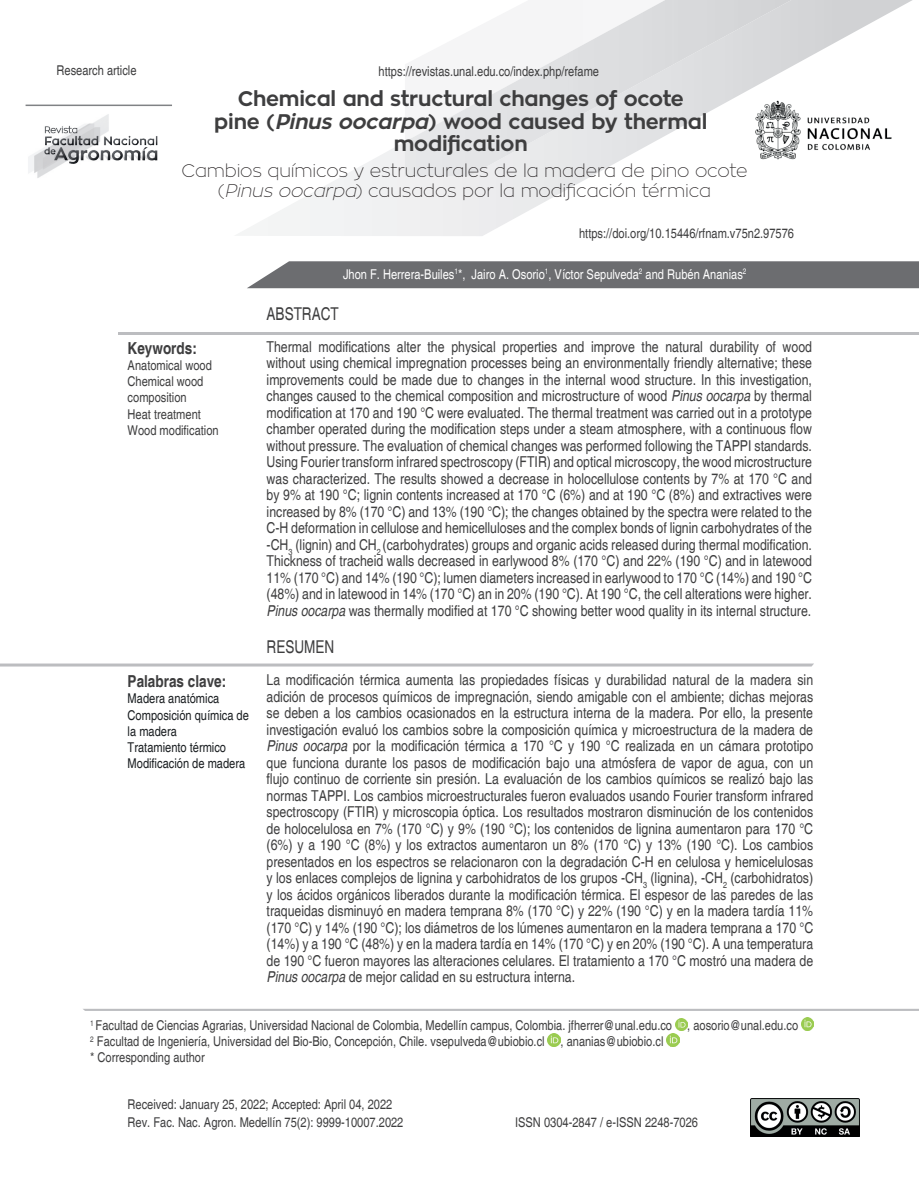
<style>
.page{position:relative;width:919px;height:1183px;background:#fff}
.page>*{position:absolute;margin:0;border:0;box-sizing:border-box;transform-origin:0 0}
.t1{font:700 21px/22.5px "Zona Pro";letter-spacing:-.01em;color:#3e3e3f;text-align:center}
.t2{font:100 18px/19.5px "Zona Pro";letter-spacing:-.01em;color:#231f20;text-align:center}
.t3{font:condensed 17.7px "Helvetica";color:#3e3e3f;scale:.93 1}
.t4{font:700 condensed 16.5px "Helvetica";color:#3e3e3f}
.t5{font:condensed 15px/16.5px "Helvetica";color:#3e3e3f;text-align:justify}
.t6{font:condensed 13.5px/16.2px "Helvetica";color:#3e3e3f}
.t7{font:condensed 13.5px/16.2px "Helvetica";color:#191d20}
.t8{font:condensed 13.5px "Helvetica";color:#fff}
.s1{font-style:italic}
</style>
<div class="page">
<div style="left:247px;top:261px;width:671px;height:27px;background:#6c6d70"></div>
<svg style="left:237px;top:0;width:675px;height:236px"></svg>
<img style="left:405px;top:0;width:386px;height:176px">
<svg style="left:801px;top:1017px;width:12px;height:12px"></svg>
<svg style="left:548px;top:1033px;width:12px;height:12px"></svg>
<svg style="left:666px;top:1018px;width:21px;height:27px"></svg>
<hr style="left:26px;top:104px;width:146px;height:2px;background:#808285">
<img style="left:748px;top:92px;width:146px;height:70px">
<svg style="left:0;top:663px;width:814px;height:3px"></svg>
<svg style="left:83px;top:1008px;width:835px;height:2px"></svg>
<img style="left:750px;top:1098px;width:109px;height:38px">
<img style="left:28px;top:114px;width:130px;height:64px">
<hr style="left:118px;top:332px;width:800px;height:3px;background:#bcbdc0">
<p class="t6" style="left:57px;top:62px;width:81px">Research article</p>
<p class="t6" style="left:378px;top:63px;width:222px">https://revistas.unal.edu.co/index.php/refame</p>
<h1 class="t1" style="left:214px;top:88px;width:494px">Chemical and structural changes of ocote pine (<span class="s1">Pinusoocarpa</span>) wood caused by thermal modification</h1>
<p class="t2" style="left:182px;top:161px;width:567px">Cambios químicos y estructurales de la madera de pino ocote (<span class="s1">Pinus oocarpa</span>) causados por la modificación térmica</p>
<p class="t6" style="left:579px;top:225px;width:216px">https://doi.org/10.15446/rfnam.v75n2.97576</p>
<p class="t8" style="left:343px;top:266px;width:405px">Jhon F. Herrera-Builes<sup>1</sup>*, Jairo A. Osorio<sup>1</sup>, Víctor Sepulveda<sup>2</sup> and Rubén Ananias<sup>2</sup></p>
<p class="t4" style="left:128px;top:338px;width:71px">Keywords:</p>
<p class="t6" style="left:128px;top:357px;width:93px">Anatomical wood<br>Chemical wood composition<br>Heat treatment<br>Wood modification</p>
<p class="t4" style="left:128px;top:671px;width:100px">Palabras clave:</p>
<p class="t7" style="left:128px;top:690px;width:123px">Madera anatómica<br>Composición química de la madera<br>Tratamiento térmico<br>Modificación de madera</p>
<p class="t3" style="left:266px;top:303px;width:79px">ABSTRACT</p>
<p class="t5" style="left:266px;top:338px;width:547px">Thermal modifications alter the physical properties and improve the natural durability of wood without using chemical impregnation processes being an environmentally friendly alternative; these improvements could be made due to changes in the internal wood structure. In this investigation, changes caused to the chemical composition and microstructure of wood <span class="s1">Pinus oocarpa</span> by thermal modification at 170 and 190 °C were evaluated. The thermal treatment was carried out in a prototype chamber operated during the modification steps under a steam atmosphere, with a continuous flow without pressure. The evaluation of chemical changes was performed following the TAPPI standards.<br>Using Fourier transform infrared spectroscopy (FTIR) and optical microscopy, the wood microstructure was characterized. The results showed a decrease in holocellulose contents by 7% at 170 °C and by 9% at 190 °C; lignin contents increased at 170 °C (6%) and at 190 °C (8%) and extractives were increased by 8% (170 °C) and 13% (190 °C); the changes obtained by the spectra were related to the C-H deformation in cellulose and hemicelluloses and the complex bonds of lignin carbohydrates of the -CH<sub>3</sub> (lignin) and CH<sub>2</sub> (carbohydrates) groups and organic acids released during thermal modification.<br>Thickness of tracheid walls decreased in earlywood 8% (170 °C) and 22% (190 °C) and in latewood 11% (170 °C) and 14% (190 °C); lumen diameters increased in earlywood to 170 °C (14%) and 190 °C (48%) and in latewood in 14% (170 °C) an in 20% (190 °C). At 190 °C, the cell alterations were higher.<br><span class="s1">Pinus oocarpa</span> was thermally modified at 170 °C showing better wood quality in its internal structure.</p>
<p class="t3" style="left:266px;top:636px;width:74px">RESUMEN</p>
<p class="t5" style="left:266px;top:671px;width:548px">La modificación térmica aumenta las propiedades físicas y durabilidad natural de la madera sin adición de procesos químicos de impregnación, siendo amigable con el ambiente; dichas mejoras se deben a los cambios ocasionados en la estructura interna de la madera. Por ello, la presente investigación evaluó los cambios sobre la composición química y microestructura de la madera de <span class="s1">Pinus oocarpa</span> por la modificación térmica a 170 °C y 190 °C realizada en un cámara prototipo que funciona durante los pasos de modificación bajo una atmósfera de vapor de agua, con un flujo continuo de corriente sin presión. La evaluación de los cambios químicos se realizó bajo las normas TAPPI. Los cambios microestructurales fueron evaluados usando Fourier transform infrared spectroscopy (FTIR) y microscopia óptica. Los resultados mostraron disminución de los contenidos de holocelulosa en 7% (170 °C) y 9% (190 °C); los contenidos de lignina aumentaron para 170 °C (6%) y a 190 °C (8%) y los extractos aumentaron un 8% (170 °C) y 13% (190 °C). Los cambios presentados en los espectros se relacionaron con la degradación C-H en celulosa y hemicelulosas y los enlaces complejos de lignina y carbohidratos de los grupos -CH<sub>3</sub> (lignina), -CH<sub>2</sub> (carbohidratos) y los ácidos orgánicos liberados durante la modificación térmica. El espesor de las paredes de las traqueidas disminuyó en madera temprana 8% (170 °C) y 22% (190 °C) y en la madera tardía 11% (170 °C) y 14% (190 °C); los diámetros de los lúmenes aumentaron en la madera temprana a 170 °C (14%) y a 190 °C (48%) y en la madera tardía en 14% (170 °C) y en 20% (190 °C). A una temperatura de 190 °C fueron mayores las alteraciones celulares. El tratamiento a 170 °C mostró una madera de <span class="s1">Pinus oocarpa</span> de mejor calidad en su estructura interna.</p>
<p class="t6" style="left:90px;top:1016px;width:709px"><sup>1</sup> Facultad de Ciencias Agrarias, Universidad Nacional de Colombia, Medellín campus, Colombia. jfherrer@unal.edu.co , aosorio@unal.edu.co<br><sup>2</sup> Facultad de Ingeniería, Universidad del Bio-Bio, Concepción, Chile. vsepulveda@ubiobio.cl , ananias@ubiobio.cl<br>* Corresponding author</p>
<p class="t6" style="left:128px;top:1094px;width:277px;line-height:18px">Received: January 25, 2022; Accepted: April 04, 2022<br>Rev. Fac. Nac. Agron. Medellín 75(2): 9999-10007.2022</p>
<p class="t6" style="left:515px;top:1113px;width:184px">ISSN 0304-2847 / e-ISSN 2248-7026</p>
</div>
